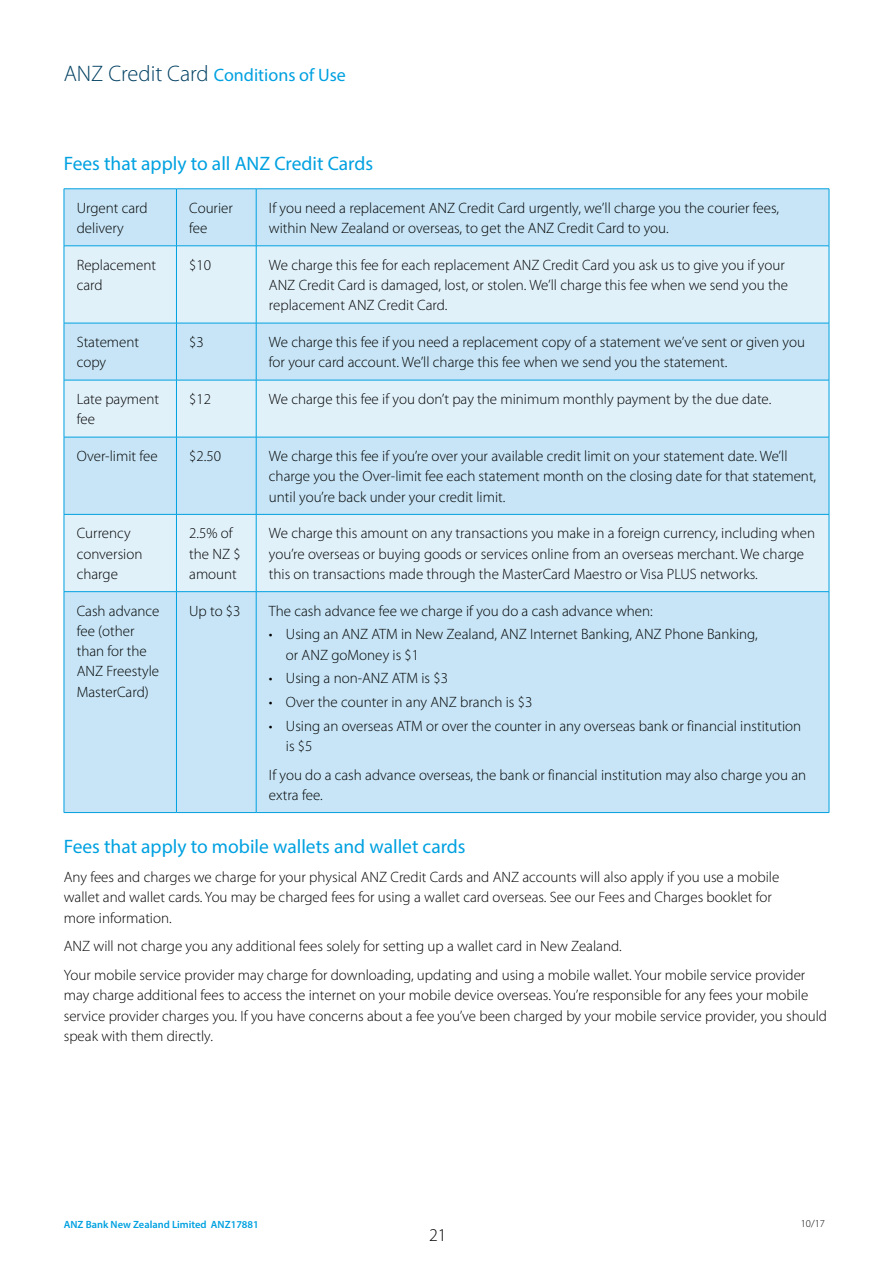
<style>
.page{position:relative;width:893px;height:1263px;background:#fff}
.page>*{position:absolute;margin:0;border:0;box-sizing:border-box;transform-origin:0 0}
.t1{font:19.5px "Myriad Pro";color:#00a1e0}
.t2{font:18px "Myriad Pro";color:#00a1e0}
.t3{font:300 18px "Myriad Pro";color:#000}
.t4{font:300 15px/20.2px "Myriad Pro";color:#000}
.t5{font:600 10.5px "Myriad Pro";color:#00a1e0}
.t6{font:300 10.5px "Myriad Pro";color:#000}
.s1{font-weight:300;font-size:22.5px;color:#004062}
</style>
<div class="page">
<div style="left:65px;top:190px;width:764px;height:622px;background:#c7e5f6"></div>
<svg style="left:65px;top:247px;width:764px;height:344px;background:#d6ecf8"></svg>
<hr style="left:64px;top:189px;width:112px;height:1px;background:#00a1e0">
<hr style="left:64px;top:189px;width:1px;height:57px;background:#00a1e0">
<hr style="left:176px;top:189px;width:80px;height:1px;background:#00a1e0">
<hr style="left:176px;top:189px;width:1px;height:57px;background:#00a1e0">
<hr style="left:256px;top:189px;width:573px;height:1px;background:#00a1e0">
<hr style="left:256px;top:189px;width:1px;height:57px;background:#00a1e0">
<hr style="left:829px;top:189px;width:1px;height:57px;background:#00a1e0">
<hr style="left:64px;top:246px;width:112px;height:1px;background:#00a1e0">
<hr style="left:64px;top:246px;width:1px;height:77px;background:#00a1e0">
<hr style="left:176px;top:246px;width:80px;height:1px;background:#00a1e0">
<hr style="left:176px;top:246px;width:1px;height:77px;background:#00a1e0">
<hr style="left:256px;top:246px;width:573px;height:1px;background:#00a1e0">
<hr style="left:256px;top:246px;width:1px;height:77px;background:#00a1e0">
<hr style="left:829px;top:246px;width:1px;height:77px;background:#00a1e0">
<hr style="left:64px;top:323px;width:112px;height:1px;background:#00a1e0">
<hr style="left:64px;top:323px;width:1px;height:57px;background:#00a1e0">
<hr style="left:176px;top:323px;width:80px;height:1px;background:#00a1e0">
<hr style="left:176px;top:323px;width:1px;height:57px;background:#00a1e0">
<hr style="left:256px;top:323px;width:573px;height:1px;background:#00a1e0">
<hr style="left:256px;top:323px;width:1px;height:57px;background:#00a1e0">
<hr style="left:829px;top:323px;width:1px;height:57px;background:#00a1e0">
<hr style="left:64px;top:380px;width:112px;height:1px;background:#00a1e0">
<hr style="left:64px;top:380px;width:1px;height:57px;background:#00a1e0">
<hr style="left:176px;top:380px;width:80px;height:1px;background:#00a1e0">
<hr style="left:176px;top:380px;width:1px;height:57px;background:#00a1e0">
<hr style="left:256px;top:380px;width:573px;height:1px;background:#00a1e0">
<hr style="left:256px;top:380px;width:1px;height:57px;background:#00a1e0">
<hr style="left:829px;top:380px;width:1px;height:57px;background:#00a1e0">
<hr style="left:64px;top:437px;width:112px;height:1px;background:#00a1e0">
<hr style="left:64px;top:437px;width:1px;height:77px;background:#00a1e0">
<hr style="left:176px;top:437px;width:80px;height:1px;background:#00a1e0">
<hr style="left:176px;top:437px;width:1px;height:77px;background:#00a1e0">
<hr style="left:256px;top:437px;width:573px;height:1px;background:#00a1e0">
<hr style="left:256px;top:437px;width:1px;height:77px;background:#00a1e0">
<hr style="left:829px;top:437px;width:1px;height:77px;background:#00a1e0">
<hr style="left:64px;top:514px;width:112px;height:1px;background:#00a1e0">
<hr style="left:64px;top:515px;width:1px;height:76px;background:#00a1e0">
<hr style="left:176px;top:514px;width:80px;height:1px;background:#00a1e0">
<hr style="left:176px;top:515px;width:1px;height:76px;background:#00a1e0">
<hr style="left:256px;top:514px;width:573px;height:1px;background:#00a1e0">
<hr style="left:256px;top:515px;width:1px;height:76px;background:#00a1e0">
<hr style="left:829px;top:515px;width:1px;height:76px;background:#00a1e0">
<hr style="left:64px;top:591px;width:112px;height:1px;background:#00a1e0">
<hr style="left:64px;top:592px;width:1px;height:220px;background:#00a1e0">
<hr style="left:176px;top:591px;width:80px;height:1px;background:#00a1e0">
<hr style="left:176px;top:592px;width:1px;height:220px;background:#00a1e0">
<hr style="left:256px;top:591px;width:573px;height:1px;background:#00a1e0">
<hr style="left:256px;top:592px;width:1px;height:220px;background:#00a1e0">
<hr style="left:829px;top:592px;width:1px;height:220px;background:#00a1e0">
<hr style="left:64px;top:812px;width:112px;height:1px;background:#00a1e0">
<hr style="left:176px;top:812px;width:80px;height:1px;background:#00a1e0">
<hr style="left:256px;top:812px;width:573px;height:1px;background:#00a1e0">
<p class="t2" style="left:64px;top:64px;width:284px"><span class="s1">ANZ Credit Card</span> Conditions of Use</p>
<h1 class="t1" style="left:64px;top:151px;width:311px">Fees that apply to all ANZ Credit Cards</h1>
<p class="t4" style="left:77px;top:198px;width:72px">Urgent card delivery</p>
<p class="t4" style="left:189px;top:198px;width:45px">Courier fee</p>
<p class="t4" style="left:269px;top:198px;width:512px">If you need a replacement ANZ Credit Card urgently, we’ll charge you the courier fees, within New Zealand or overseas, to get the ANZ Credit Card to you.</p>
<p class="t4" style="left:77px;top:255px;width:81px">Replacement card</p>
<p class="t4" style="left:189px;top:255px;width:23px">$10</p>
<p class="t4" style="left:269px;top:255px;width:520px">We charge this fee for each replacement ANZ Credit Card you ask us to give you if your<br>ANZ Credit Card is damaged, lost, or stolen. We’ll charge this fee when we send you the replacement ANZ Credit Card.</p>
<p class="t4" style="left:77px;top:332px;width:64px">Statement copy</p>
<p class="t4" style="left:189px;top:332px;width:16px">$3</p>
<p class="t4" style="left:269px;top:332px;width:538px">We charge this fee if you need a replacement copy of a statement we’ve sent or given you for your card account. We’ll charge this fee when we send you the statement.</p>
<p class="t4" style="left:77px;top:389px;width:84px">Late payment fee</p>
<p class="t4" style="left:189px;top:389px;width:23px">$12</p>
<p class="t4" style="left:269px;top:389px;width:504px">We charge this fee if you don’t pay the minimum monthly payment by the due date.</p>
<p class="t4" style="left:77px;top:446px;width:82px">Over-limit fee</p>
<p class="t4" style="left:189px;top:446px;width:33px">$2.50</p>
<p class="t4" style="left:269px;top:446px;width:549px">We charge this fee if you’re over your available credit limit on your statement date. We’ll charge you the Over-limit fee each statement month on the closing date for that statement, until you’re back under your credit limit.</p>
<p class="t4" style="left:77px;top:523px;width:67px">Currency conversion charge</p>
<p class="t4" style="left:189px;top:523px;width:53px">2.5% of the NZ $ amount</p>
<p class="t4" style="left:269px;top:523px;width:548px">We charge this amount on any transactions you make in a foreign currency, including when you’re overseas or buying goods or services online from an overseas merchant. We charge this on transactions made through the MasterCard Maestro or Visa PLUS networks.</p>
<p class="t4" style="left:77px;top:600px;width:84px">Cash advance fee (other than for the<br>ANZ Freestyle<br>MasterCard)</p>
<p class="t4" style="left:189px;top:600px;width:53px">Up to $3</p>
<p class="t4" style="left:269px;top:600px;width:385px">The cash advance fee we charge if you do a cash advance when:</p>
<p class="t4" style="left:286px;top:624px;width:473px;text-indent:-17px">• Using an ANZ ATM in New Zealand, ANZ Internet Banking, ANZ Phone Banking, or ANZ goMoney is $1</p>
<p class="t4" style="left:269px;top:668px;width:181px">• Using a non-ANZ ATM is $3</p>
<p class="t4" style="left:269px;top:692px;width:265px">• Over the counter in any ANZ branch is $3</p>
<p class="t4" style="left:286px;top:715px;width:517px;text-indent:-17px">• Using an overseas ATM or over the counter in any overseas bank or financial institution is $5</p>
<p class="t4" style="left:269px;top:764px;width:539px">If you do a cash advance overseas, the bank or financial institution may also charge you an extra fee.</p>
<h1 class="t1" style="left:64px;top:835px;width:403px">Fees that apply to mobile wallets and wallet cards</h1>
<p class="t4" style="left:64px;top:867px;width:717px">Any fees and charges we charge for your physical ANZ Credit Cards and ANZ accounts will also apply if you use a mobile wallet and wallet cards. You may be charged fees for using a wallet card overseas. See our Fees and Charges booklet for more information.</p>
<p class="t4" style="left:64px;top:932px;width:743px;line-height:28.8px">ANZ will not charge you any additional fees solely for setting up a wallet card in New Zealand.<br>Your mobile service provider may charge for downloading, updating and using a mobile wallet. Your mobile service provider</p>
<p class="t4" style="left:64px;top:985px;width:765px">may charge additional fees to access the internet on your mobile device overseas. You’re responsible for any fees your mobile service provider charges you. If you have concerns about a fee you’ve been charged by your mobile service provider, you should speak with them directly.</p>
<p class="t5" style="left:64px;top:1218px;width:197px">ANZ Bank New Zealand Limited ANZ17881</p>
<p class="t6" style="left:801px;top:1217px;width:26px">10/17</p>
<p class="t3" style="left:429px;top:1224px;width:19px">21</p>
</div>
